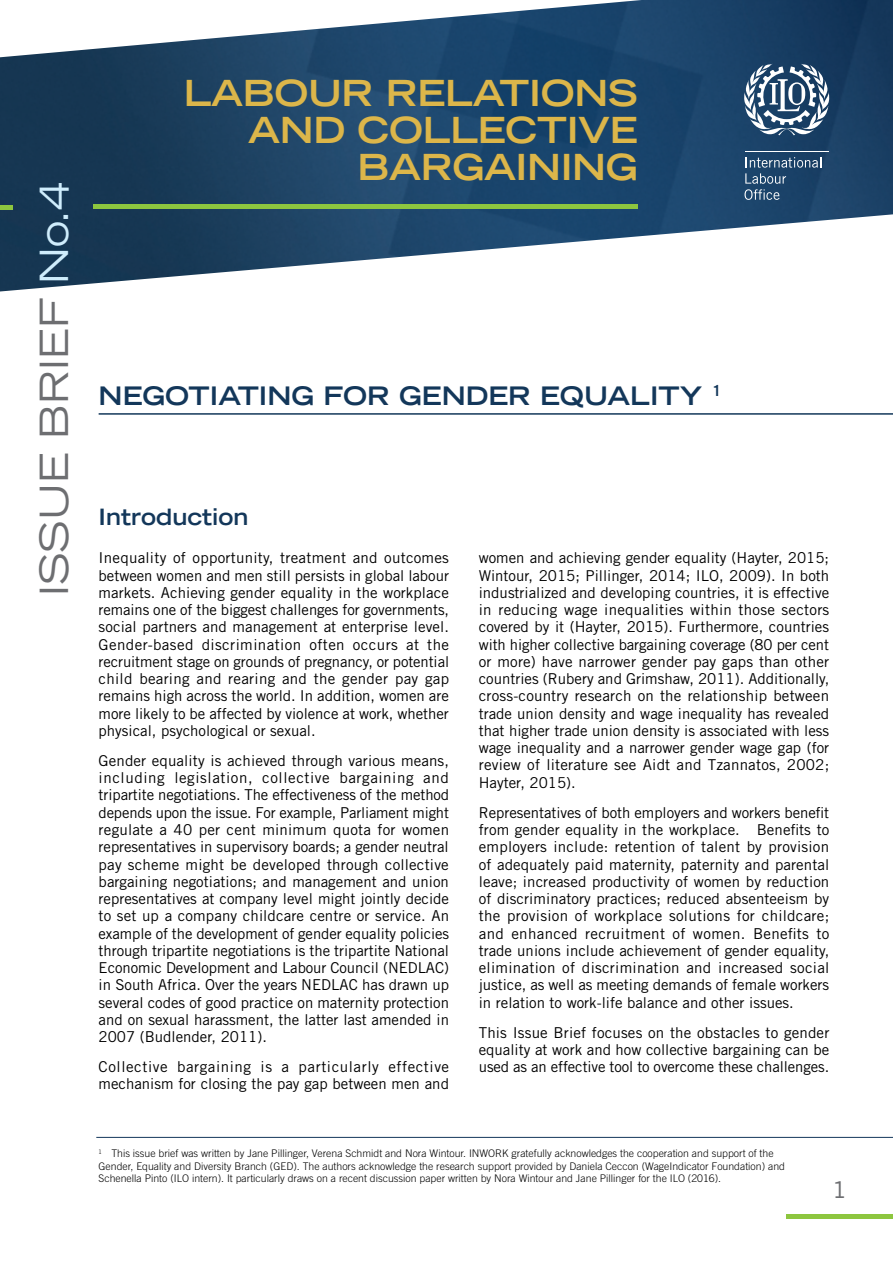
<style>
.page{position:relative;width:893px;height:1263px;background:#fff}
.page>*{position:absolute;margin:0;border:0;box-sizing:border-box;transform-origin:0 0}
.t1{font:expanded 39px "Trade Gothic LT Std";color:#6d6e71}
.t2{font:700 expanded 36px/37px "Trade Gothic LT Std";letter-spacing:-.01em;color:#dcb64a;text-align:right}
.t3{font:700 expanded 25.5px "Trade Gothic LT Std";color:#13375a}
.t4{font:700 expanded 22.5px "Trade Gothic LT Std";color:#13375a}
.t5{font:expanded 22.5px "Trade Gothic LT Std";color:#6d6e71}
.t6{font:15px/17.2px "Trade Gothic LT Std";color:#000;text-align:justify}
.t7{font:15px/17.2px "Trade Gothic LT Std";letter-spacing:.035em;color:#000}
.t8{font:300 10.5px/12.6px "Trade Gothic LT Std";color:#000}
.s1{color:#cfedfc}
</style>
<div class="page">
<hr style="left:787px;top:1214px;width:106px;height:4px;background:#8dc63f">
<img style="left:0;top:0;width:893px;height:291px">
<svg style="left:0;top:0;width:642px;height:57px"></svg>
<hr style="left:745px;top:151px;width:83px;height:1px;background:#fff">
<svg style="left:744px;top:157px;width:77px;height:43px;background:#37597b"></svg>
<svg style="left:744px;top:64px;width:85px;height:71px"></svg>
<div style="left:0;top:205px;width:13px;height:5px;background:#8dc63f"></div>
<hr style="left:94px;top:205px;width:544px;height:4px;background:#8dc63f">
<svg style="left:13px;top:243px;width:587px;height:172px"></svg>
<hr style="left:99px;top:413px;width:794px;height:2px;background:#13375a">
<hr style="left:96px;top:1137px;width:797px;height:1px;background:#13375a">
<h1 class="t1" style="left:29px;top:596px;width:416px;rotate:-90deg">ISSUE BRIEF <span class="s1">No.4</span></h1>
<h2 class="t2" style="left:184px;top:74px;width:456px">LABOUR RELATIONS<br>AND COLLECTIVE<br>BARGAINING</h2>
<h3 class="t3" style="left:99px;top:379px;width:625px">N EGOTIATING FOR GENDER EQUALITY <sup>1</sup></h3>
<h3 class="t4" style="left:99px;top:502px;width:151px">I NTRODUCTION</h3>
<p class="t6" style="left:99px;top:549px;width:352px">Inequality of opportunity, treatment and outcomes between women and men still persists in global labour markets. Achieving gender equality in the workplace remains one of the biggest challenges for governments, social partners and management at enterprise level.<br>Gender-based discrimination often occurs at the recruitment stage on grounds of pregnancy, or potential child bearing and rearing and the gender pay gap remains high across the world. In addition, women are more likely to be affected by violence at work, whether physical, psychological or sexual.</p>
<p class="t6" style="left:99px;top:752px;width:352px">Gender equality is achieved through various means, including legislation, collective bargaining and tripartite negotiations. The effectiveness of the method depends upon the issue. For example, Parliament might regulate a 40 per cent minimum quota for women representatives in supervisory boards; a gender neutral pay scheme might be developed through collective bargaining negotiations; and management and union representatives at company level might jointly decide to set up a company childcare centre or service. An example of the development of gender equality policies through tripartite negotiations is the tripartite National Economic Development and Labour Council (NEDLAC) in South Africa. Over the years NEDLAC has drawn up several codes of good practice on maternity protection and on sexual harassment, the latter last amended in 2007 (Budlender, 2011).</p>
<p class="t7" style="left:99px;top:1058px;width:352px">Collective bargaining is a particularly effective mechanism for closing the pay gap between men and</p>
<p class="t6" style="left:479px;top:549px;width:352px">women and achieving gender equality (Hayter, 2015; Wintour, 2015; Pillinger, 2014; ILO, 2009). In both industrialized and developing countries, it is effective in reducing wage inequalities within those sectors covered by it (Hayter, 2015). Furthermore, countries with higher collective bargaining coverage (80 per cent or more) have narrower gender pay gaps than other countries (Rubery and Grimshaw, 2011). Additionally, cross-country research on the relationship between trade union density and wage inequality has revealed that higher trade union density is associated with less wage inequality and a narrower gender wage gap (for review of literature see Aidt and Tzannatos, 2002; Hayter, 2015).</p>
<p class="t6" style="left:479px;top:803px;width:352px">Representatives of both employers and workers benefit from gender equality in the workplace. Benefits to employers include: retention of talent by provision of adequately paid maternity, paternity and parental leave; increased productivity of women by reduction of discriminatory practices; reduced absenteeism by the provision of workplace solutions for childcare; and enhanced recruitment of women. Benefits to trade unions include achievement of gender equality, elimination of discrimination and increased social justice, as well as meeting demands of female workers in relation to work-life balance and other issues.</p>
<p class="t6" style="left:479px;top:1023px;width:352px">This Issue Brief focuses on the obstacles to gender equality at work and how collective bargaining can be used as an effective tool to overcome these challenges.</p>
<p class="t8" style="left:99px;top:1147px;width:688px"><sup>1</sup> This issue brief was written by Jane Pillinger, Verena Schmidt and Nora Wintour. INWORK gratefully acknowledges the cooperation and support of the<br>Gender, Equality and Diversity Branch (GED). The authors acknowledge the research support provided by Daniela Ceccon (WageIndicator Foundation) and<br>Schenella Pinto (ILO intern). It particularly draws on a recent discussion paper written by Nora Wintour and Jane Pillinger for the ILO (2016).</p>
<h3 class="t5" style="left:831px;top:1175px;width:18px">1</h3>
</div>
